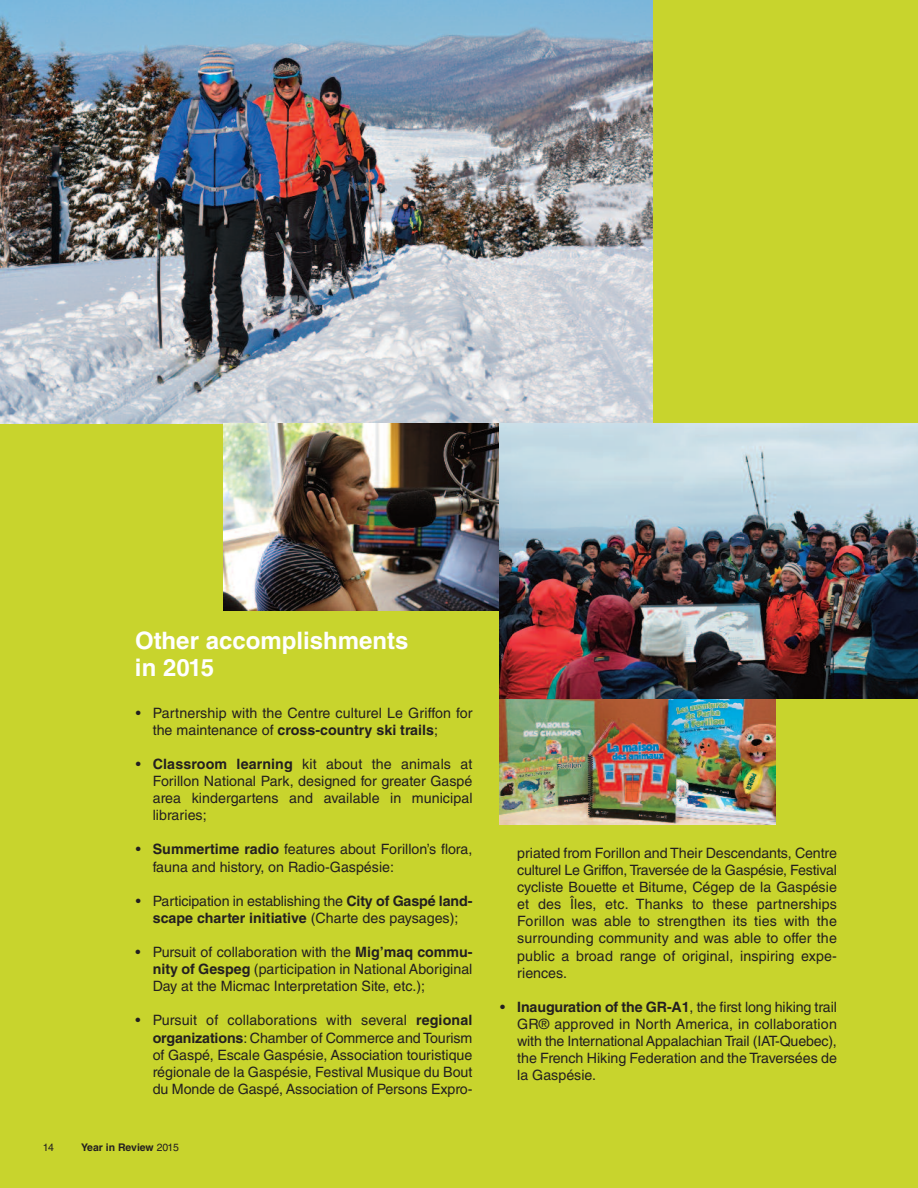
<style>
.page{position:relative;width:918px;height:1188px;background:#c8d42d}
.page>*{position:absolute;margin:0;border:0;box-sizing:border-box;transform-origin:0 0}
.t1{font:700 24px/27px "Helvetica LT Std";color:#fff}
.t2{font:14.25px/17.1px "Helvetica LT Std";color:#231f20;text-align:justify}
.t3{font:700 10.5px "Helvetica LT Std";color:#231f20}
.t4{font:10.5px "Helvetica LT Std";color:#231f20}
.s1{font-weight:700}
.s2{font-weight:400}
</style>
<div class="page">
<img style="left:0;top:0;width:653px;height:423px">
<img style="left:224px;top:423px;width:276px;height:187px">
<img style="left:500px;top:698px;width:275px;height:126px">
<img style="left:500px;top:423px;width:418px;height:275px">
<h1 class="t1" style="left:135px;top:629px;width:275px">Other accomplishments in 2015</h1>
<p class="t2" style="left:153px;top:705px;width:321px;text-indent:-17px">• Partnership with the Centre culturel Le Griffon for the maintenance of <span class="s1">cross-country ski trails</span>;</p>
<p class="t2" style="left:153px;top:757px;width:321px;text-indent:-17px">• <span class="s1">Classroom learning</span> kit about the animals at Forillon National Park, designed for greater Gaspé area kindergartens and available in municipal libraries;</p>
<p class="t2" style="left:153px;top:842px;width:321px;text-indent:-17px">• <span class="s1">Summertime radio</span> features about Forillon’s flora, fauna and history, on Radio-Gaspésie:</p>
<p class="t2" style="left:136px;top:894px;width:338px;text-align:center">• Participation in establishing the <span class="s1">City of Gaspé land&shy;scape charter initiative</span> (Charte des paysages);</p>
<p class="t2" style="left:153px;top:945px;width:321px;text-indent:-17px">• Pursuit of collaboration with the <span class="s1">Mig’maq commu&shy;nity of Gespeg</span> (participation in National Aboriginal Day at the Micmac Interpretation Site, etc.);</p>
<p class="t2" style="left:153px;top:1013px;width:321px;text-indent:-17px">• Pursuit of collaborations with several <span class="s1">regional organizations</span>: Chamber of Commerce and Tourism of Gaspé, Escale Gaspésie, Association touristique régionale de la Gaspésie, Festival Musique du Bout du Monde de Gaspé, Association of Persons Expro-</p>
<p class="t4" style="left:43px;top:1143px;width:13px">14</p>
<p class="t3" style="left:81px;top:1143px;width:99px">Year in Review <span class="s2">2015</span></p>
<p class="t2" style="left:517px;top:846px;width:321px">priated from Forillon and Their Descendants, Centre culturel Le Griffon, Traversée de la Gaspésie, Festival cycliste Bouette et Bitume, Cégep de la Gaspésie et des Îles, etc. Thanks to these partnerships Forillon was able to strengthen its ties with the surrounding community and was able to offer the public a broad range of original, inspiring expe&shy;riences.</p>
<p class="t2" style="left:517px;top:1000px;width:321px;text-indent:-17px">• <span class="s1">Inauguration of the GR-A1</span>, the first long hiking trail GR® approved in North America, in collaboration with the International Appalachian Trail (IAT-Quebec), the French Hiking Federation and the Traversées de la Gaspésie.</p>
</div>
